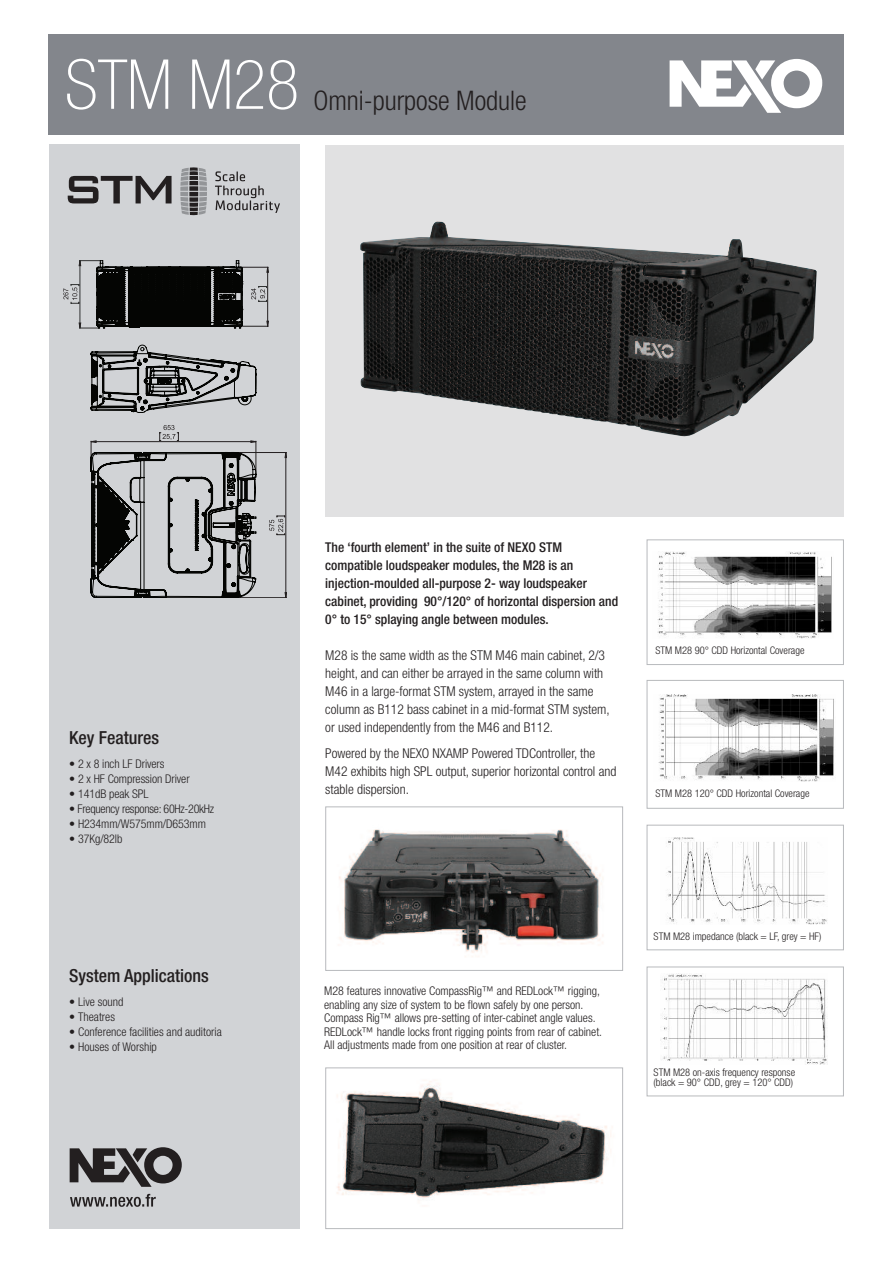
<style>
.page{position:relative;width:893px;height:1263px;background:#fff}
.page>*{position:absolute;margin:0;border:0;box-sizing:border-box;transform-origin:0 0}
.t1{font:100 condensed 69px "Helvetica Neue";color:#fff}
.t2{font:300 condensed 27px "Helvetica Neue";color:#231f20}
.t3{font:500 condensed 18px "Helvetica Neue";color:#231f20}
.t4{font:300 condensed 13.5px/18px "Helvetica Neue";color:#231f20}
.t5{font:500 condensed 13.5px/18px "Helvetica Neue";color:#231f20}
.t6{font:300 condensed 12px/13.5px "Helvetica Neue";color:#231f20}
.t7{font:300 condensed 12px "Helvetica Neue";letter-spacing:-.02em;color:#231f20}
.t8{font:300 condensed 10.5px/10.5px "Helvetica Neue";color:#231f20}
</style>
<div class="page">
<div style="left:49px;top:34px;width:795px;height:100px;background:#83868c"></div>
<svg style="left:670px;top:59px;width:152px;height:54px"></svg>
<div style="left:49px;top:145px;width:251px;height:1084px;background:#d1d3d6"></div>
<div style="left:325px;top:145px;width:519px;height:371px;background:#e1e1e2"></div>
<svg style="left:70px;top:1147px;width:112px;height:60px"></svg>
<img style="left:360px;top:221px;width:457px;height:216px">
<svg style="left:68px;top:176px;width:104px;height:27px"></svg>
<svg style="left:215px;top:171px;width:65px;height:42px"></svg>
<div style="left:180px;top:186px;width:8px;height:5px;background:#939598"></div>
<div style="left:189px;top:186px;width:9px;height:5px;background:#231f20"></div>
<svg style="left:180px;top:167px;width:27px;height:19px"></svg>
<div style="left:199px;top:186px;width:8px;height:5px;background:#939598"></div>
<svg style="left:180px;top:192px;width:27px;height:23px"></svg>
<img style="left:339px;top:829px;width:264px;height:128px">
<div style="left:325px;top:806px;width:298px;height:165px;border:1px solid #b8babd"></div>
<img style="left:337px;top:1081px;width:274px;height:117px">
<div style="left:325px;top:1067px;width:298px;height:162px;border:1px solid #b8babd"></div>
<div style="left:647px;top:539px;width:197px;height:126px;border:1px solid #b8babd"></div>
<div style="left:647px;top:680px;width:197px;height:129px;border:1px solid #b8babd"></div>
<div style="left:647px;top:825px;width:197px;height:125px;border:1px solid #b8babd"></div>
<div style="left:647px;top:966px;width:197px;height:130px;border:1px solid #b8babd"></div>
<hr style="left:222px;top:452px;width:64px;height:1px;background:#231f20">
<hr style="left:222px;top:597px;width:64px;height:1px;background:#231f20">
<svg style="left:269px;top:452px;width:18px;height:146px"></svg>
<svg style="left:91px;top:345px;width:165px;height:68px"></svg>
<svg style="left:91px;top:425px;width:166px;height:173px"></svg>
<svg style="left:63px;top:260px;width:206px;height:69px"></svg>
<img style="left:657px;top:551px;width:175px;height:87px">
<img style="left:658px;top:694px;width:176px;height:87px">
<img style="left:667px;top:837px;width:160px;height:87px">
<img style="left:662px;top:974px;width:165px;height:90px">
<h1 class="t1" style="left:65px;top:60px;width:236px">STM M28</h1>
<h2 class="t2" style="left:313px;top:90px;width:215px">Omni-purpose Module</h2>
<h3 class="t3" style="left:69px;top:731px;width:91px">Key Features</h3>
<p class="t6" style="left:69px;top:758px;width:97px">• 2 x 8 inch LF Drivers</p>
<p class="t6" style="left:69px;top:773px;width:122px">• 2 x HF Compression Driver</p>
<p class="t6" style="left:69px;top:788px;width:81px">• 141dB peak SPL</p>
<p class="t7" style="left:69px;top:804px;width:146px">• Frequency response: 60Hz-20kHz</p>
<p class="t6" style="left:69px;top:818px;width:138px">• H234mm/W575mm/D653mm</p>
<p class="t6" style="left:69px;top:833px;width:55px">• 37Kg/82lb</p>
<h3 class="t3" style="left:69px;top:969px;width:141px">System Applications</h3>
<p class="t6" style="left:69px;top:996px;width:56px">• Live sound</p>
<p class="t6" style="left:69px;top:1011px;width:47px">• Theatres</p>
<p class="t6" style="left:69px;top:1026px;width:154px">• Conference facilities and auditoria</p>
<p class="t6" style="left:69px;top:1041px;width:89px">• Houses of Worship</p>
<p class="t5" style="left:325px;top:539px;width:294px">The ‘fourth element’ in the suite of NEXO STM compatible loudspeaker modules, the M28 is an injection-moulded all-purpose 2- way loudspeaker cabinet, providing 90°/120° of horizontal dispersion and 0° to 15° splaying angle between modules.</p>
<p class="t4" style="left:325px;top:647px;width:286px">M28 is the same width as the STM M46 main cabinet, 2/3 height, and can either be arrayed in the same column with M46 in a large-format STM system, arrayed in the same column as B112 bass cabinet in a mid-format STM system, or used independently from the M46 and B112.</p>
<p class="t4" style="left:325px;top:745px;width:293px">Powered by the NEXO NXAMP Powered TDController, the<br>M42 exhibits high SPL output, superior horizontal control and stable dispersion.</p>
<p class="t8" style="left:655px;top:645px;width:150px">STM M28 90° CDD Horizontal Coverage</p>
<p class="t8" style="left:655px;top:789px;width:156px">STM M28 120° CDD Horizontal Coverage</p>
<p class="t6" style="left:324px;top:985px;width:279px">M28 features innovative CompassRig™ and REDLock™ rigging, enabling any size of system to be flown safely by one person.<br>Compass Rig™ allows pre-setting of inter-cabinet angle values.<br>REDLock™ handle locks front rigging points from rear of cabinet.<br>All adjustments made from one position at rear of cluster.</p>
<p class="t8" style="left:654px;top:932px;width:169px">STM M28 impedance (black = LF, grey = HF)</p>
<p class="t8" style="left:654px;top:1068px;width:143px">STM M28 on-axis frequency response (black = 90° CDD, grey = 120° CDD)</p>
</div>
